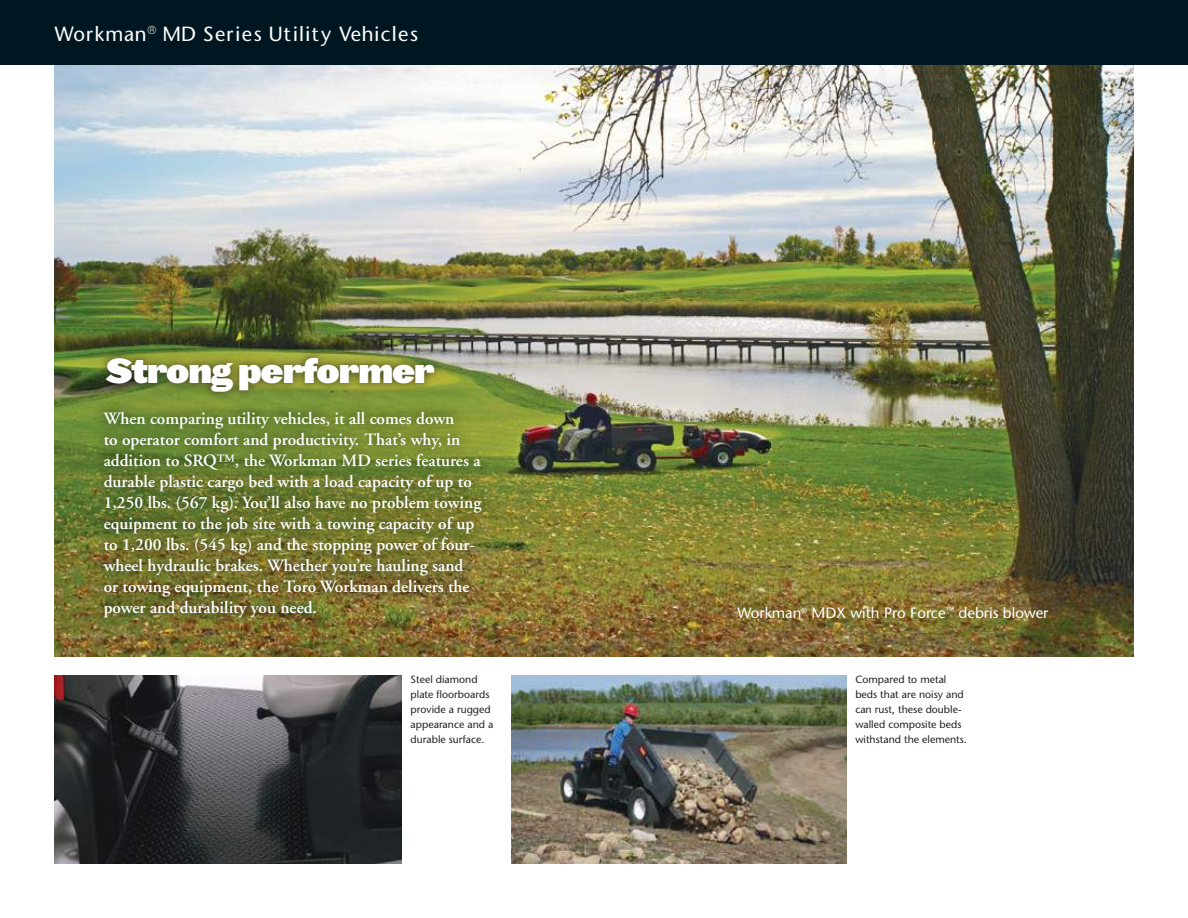
<style>
.page{position:relative;width:1188px;height:918px;background:#fff}
.page>*{position:absolute;margin:0;border:0;box-sizing:border-box;transform-origin:0 0}
.t1{font:33px "Leviathan HTF Black";letter-spacing:-.02em;color:#fff}
.t2{font:500 19.5px "Stone Sans";letter-spacing:.05em;color:#fff}
.t3{font:600 17.25px/21px "Adobe Garamond";color:#fff}
.t4{font:15px "Stone Sans";color:#fff}
.t5{font:10.5px/15px "Stone Sans";color:#241f1f}
</style>
<div class="page">
<img style="left:54px;top:64px;width:1080px;height:593px">
<div style="left:0;top:0;width:1188px;height:64px;background:#001721"></div>
<svg style="left:92px;top:400px;width:401px;height:229px;background:#6f762e"></svg>
<div style="left:98px;top:349px;width:346px;height:53px;background:#241f1f;opacity:.75"></div>
<img style="left:54px;top:675px;width:348px;height:189px">
<img style="left:512px;top:675px;width:335px;height:189px">
<p class="t2" style="left:54px;top:21px;width:366px">Workman<sup>®</sup> MD Series Utility Vehicles</p>
<h1 class="t1" style="left:106px;top:349px;width:330px">Strong performer</h1>
<p class="t3" style="left:104px;top:408px;width:379px">When comparing utility vehicles, it all comes down<br>to operator comfort and productivity. That’s why, in addition to SRQ™, the Workman MD series features a durable plastic cargo bed with a load capacity of up to 1,250 lbs. (567 kg). You’ll also have no problem towing equipment to the job site with a towing capacity of up to 1,200 lbs. (545 kg) and the stopping power of four&shy;wheel hydraulic brakes. Whether you’re hauling sand or towing equipment, the Toro Workman delivers the power and durability you need.</p>
<p class="t5" style="left:411px;top:672px;width:84px">Steel diamond plate floorboards provide a rugged appearance and a durable surface.</p>
<p class="t4" style="left:738px;top:604px;width:312px">Workman<sup>®</sup> MDX with Pro Force<sup>™</sup> debris blower</p>
<p class="t5" style="left:855px;top:672px;width:113px">Compared to metal beds that are noisy and can rust, these double&shy;walled composite beds withstand the elements.</p>
</div>
